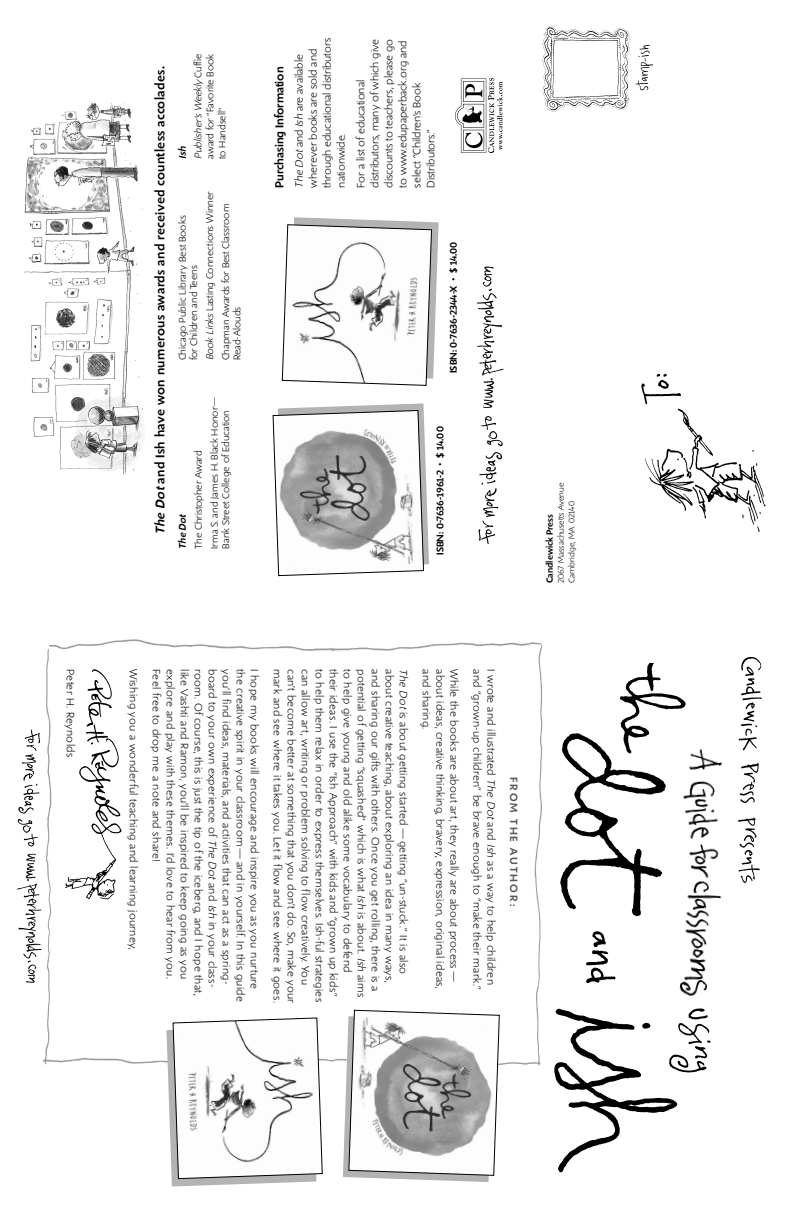
<style>
.page{position:relative;width:792px;height:1224px;background:#fff}
.page>*{position:absolute;margin:0;border:0;box-sizing:border-box;transform-origin:0 0}
.t1{font:500 13px "Shinn";letter-spacing:.03em;color:#000}
.t2{font:500 12px "Shinn";color:#000}
.t3{font:300 11px "Shinn";letter-spacing:.03em;color:#000}
.t4{font:300 11px/14px "Shinn";color:#000}
.t5{font:500 11px "Shinn";letter-spacing:.18em;color:#595959}
.t6{font:300 10px/16px "Shinn";color:#000}
.t7{font:500 10px "Shinn";color:#000}
.t8{font:italic 300 10px/15.6px "Shinn";color:#000}
.t9{font:italic 500 10px "Shinn";color:#000}
.t10{font:500 9.2px "Shinn";color:#000}
.t11{font:300 8.5px/10.8px "Shinn";color:#000}
.s1{font-style:italic}
.s2{font-weight:500}
.s3{font-style:normal}
</style>
<div class="page">
<img style="left:43px;top:639px;width:500px;height:427px">
<img style="left:738px;top:656px;width:24px;height:227px">
<img style="left:560px;top:663px;width:126px;height:254px">
<img style="left:554px;top:1008px;width:124px;height:165px">
<img style="left:586px;top:931px;width:30px;height:52px">
<img style="left:666px;top:1008px;width:45px;height:69px">
<img style="left:676px;top:743px;width:47px;height:282px">
<img style="left:55px;top:665px;width:71px;height:251px">
<svg style="left:343px;top:1010px;width:157px;height:172px"></svg>
<svg style="left:166px;top:1017px;width:157px;height:170px"></svg>
<svg style="left:272px;top:403px;width:157px;height:173px"></svg>
<svg style="left:282px;top:217px;width:157px;height:169px"></svg>
<img style="left:456px;top:78px;width:47px;height:74px">
<img style="left:23px;top:102px;width:120px;height:375px">
<img style="left:644px;top:412px;width:122px;height:120px">
<img style="left:641px;top:373px;width:43px;height:39px">
<img style="left:542px;top:25px;width:88px;height:87px">
<img style="left:635px;top:44px;width:19px;height:47px">
<img style="left:477px;top:266px;width:27px;height:279px">
<img style="left:17px;top:729px;width:25px;height:254px">
<p class="t1" style="left:154px;top:534px;width:470px;rotate:-90deg"><span class="s1">The Dot</span> and Ish have won numerous awards and received countless accolades.</p>
<p class="t8" style="left:175px;top:159px;width:107px;rotate:-90deg"><span class="s2">Ish<br></span>Publisher’s Weekly <span class="s3">Cuffie</span></p>
<p class="t6" style="left:204px;top:159px;width:106px;line-height:12px;rotate:-90deg">award for “Favorite Book to Handsell”</p>
<p class="t6" style="left:177px;top:360px;width:146px;line-height:11.4px;rotate:-90deg">Chicago Public Library Best Books for Children and Teens</p>
<p class="t6" style="left:202px;top:360px;width:171px;rotate:-90deg"><span class="s1">Book Links</span> Lasting Connections Winner<br>Chapman Awards for Best Classroom</p>
<p class="t6" style="left:230px;top:360px;width:55px;rotate:-90deg">Read-Alouds</p>
<p class="t9" style="left:178px;top:549px;width:37px;rotate:-90deg">The Dot</p>
<p class="t6" style="left:191px;top:549px;width:154px;rotate:-90deg">The Christopher Award<br>Irma S. and James H. Black Honor—</p>
<p class="t6" style="left:218px;top:549px;width:140px;rotate:-90deg">Bank Street College of Education</p>
<p class="t2" style="left:274px;top:188px;width:123px;rotate:-90deg">Purchasing Information</p>
<p class="t4" style="left:293px;top:188px;width:151px;rotate:-90deg"><span class="s1">The Dot</span> and <span class="s1">Ish</span> are available wherever books are sold and through educational distributors nationwide.</p>
<p class="t4" style="left:354px;top:188px;width:150px;rotate:-90deg">For a list of educational distributors, many of which give discounts to teachers, please go to www.edupaperback.org and select “Children’s Book<br>Distributors.”</p>
<p class="t7" style="left:449px;top:373px;width:133px;rotate:-90deg">ISBN: 0-7636-2344-X • $ 14.00</p>
<p class="t7" style="left:436px;top:555px;width:130px;rotate:-90deg">ISBN: 0-7636-1961-2 • $ 14.00</p>
<p class="t11" style="left:556px;top:583px;width:102px;rotate:-90deg">2067 Massachusetts Avenue<br>Cambridge, MA 02140</p>
<p class="t10" style="left:546px;top:583px;width:70px;rotate:-90deg">Candlewick Press</p>
<p class="t3" style="left:75px;top:669px;width:90px;rotate:90deg">Peter H. Reynolds</p>
<p class="t3" style="left:138px;top:669px;width:282px;rotate:90deg">Wishing you a wonderful teaching and learning journey,</p>
<p class="t3" style="left:161px;top:669px;width:194px;rotate:90deg">Feel free to drop me a note and share!</p>
<p class="t3" style="left:175px;top:669px;width:311px;rotate:90deg">explore and play with these themes. I‘d love to hear from you.</p>
<p class="t3" style="left:189px;top:669px;width:312px;rotate:90deg">like Vashti and Ramon, you‘ll be inspired to keep going as you</p>
<p class="t3" style="left:203px;top:669px;width:328px;rotate:90deg">room. Of course, this is just the tip of the iceberg, and I hope that,</p>
<p class="t3" style="left:408px;top:669px;width:307px;rotate:90deg"><span class="s1">The Dot</span> is about getting started — getting “un-stuck.” It is also</p>
<p class="t3" style="left:431px;top:669px;width:62px;rotate:90deg">and sharing.</p>
<p class="t3" style="left:445px;top:669px;width:321px;rotate:90deg">about ideas, creative thinking, bravery, expression, original ideas,</p>
<p class="t3" style="left:459px;top:669px;width:314px;rotate:90deg">While the books are about art, they really are about process —</p>
<p class="t3" style="left:482px;top:669px;width:322px;rotate:90deg">and “grown-up children” be brave enough to “make their mark.”</p>
<p class="t3" style="left:217px;top:669px;width:320px;rotate:90deg">board to your own experience of <span class="s1">The Dot</span> and <span class="s1">Ish</span> in your class-</p>
<p class="t3" style="left:231px;top:669px;width:317px;rotate:90deg">you‘ll find ideas, materials, and activities that can act as a spring-</p>
<p class="t3" style="left:245px;top:669px;width:334px;rotate:90deg">the creative spirit in your classroom — and in yourself. In this guide</p>
<p class="t3" style="left:259px;top:669px;width:322px;rotate:90deg">I hope my books will encourage and inspire you as you nurture</p>
<p class="t3" style="left:282px;top:669px;width:335px;rotate:90deg">mark and see where it takes you. Let it flow and see where it goes.</p>
<p class="t3" style="left:296px;top:669px;width:336px;rotate:90deg">can’t become better at something that you don’t do. So, make your</p>
<p class="t3" style="left:310px;top:669px;width:317px;rotate:90deg">can allow art, writing or problem solving to flow creatively. You</p>
<p class="t3" style="left:324px;top:669px;width:334px;rotate:90deg">to help them relax in order to express themselves. Ish-ful strategies</p>
<p class="t3" style="left:338px;top:669px;width:329px;rotate:90deg">their ideas. I use the “Ish Approach” with kids and “grown up kids”</p>
<p class="t3" style="left:352px;top:669px;width:305px;rotate:90deg">to help give young and old alike some vocabulary to defend</p>
<p class="t3" style="left:366px;top:669px;width:329px;rotate:90deg">potential of getting “squashed” which is what <span class="s1">Ish</span> is about. <span class="s1">Ish</span> aims</p>
<p class="t3" style="left:380px;top:669px;width:324px;rotate:90deg">and sharing our gifts with others. Once you get rolling, there is a</p>
<p class="t3" style="left:394px;top:669px;width:315px;rotate:90deg">about creative teaching, about exploring an idea in many ways,</p>
<p class="t3" style="left:496px;top:669px;width:317px;rotate:90deg">I wrote and illustrated <span class="s1">The Dot</span> and <span class="s1">Ish</span> as a way to help children</p>
<p class="t5" style="left:519px;top:777px;width:130px;rotate:90deg">FROM THE AUTHOR:</p>
</div>
